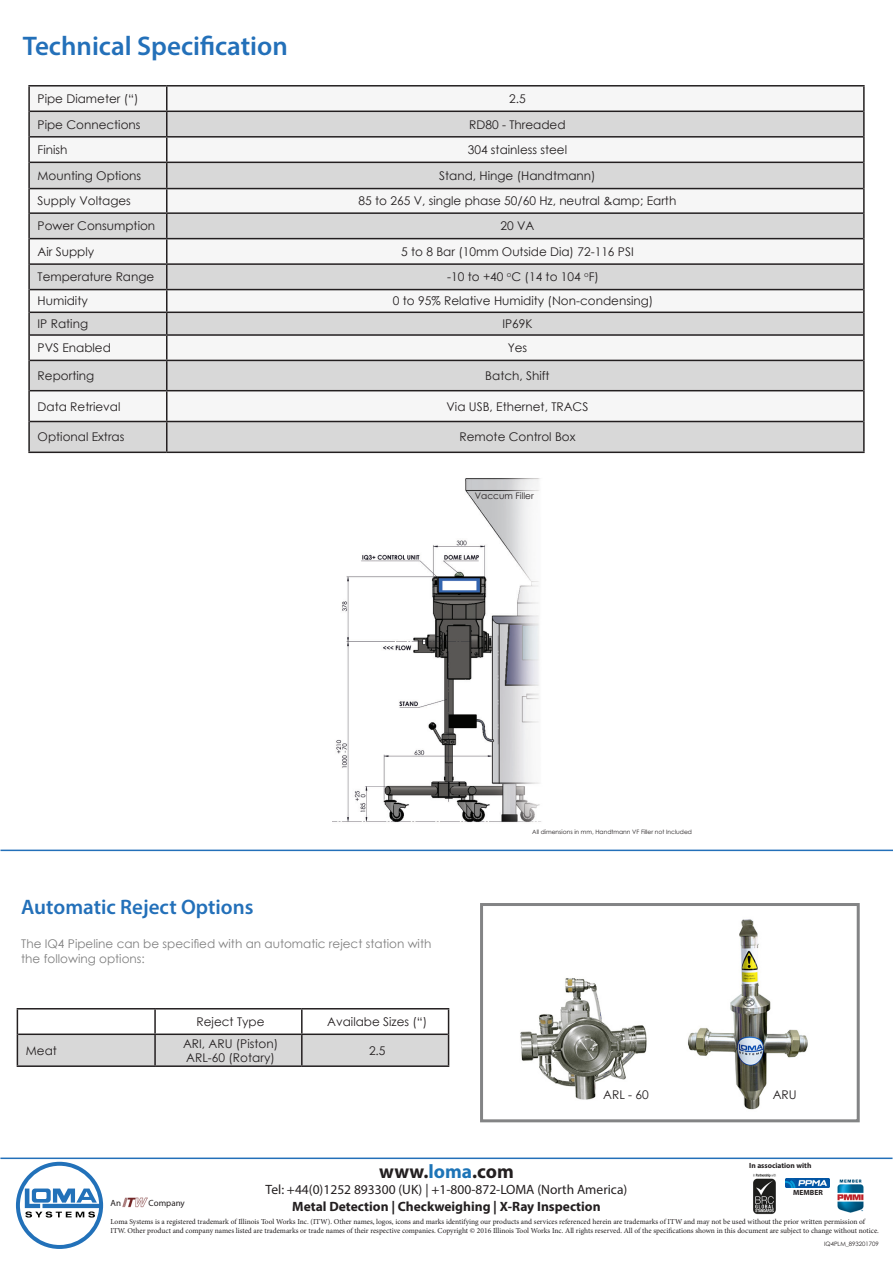
<style>
.page{position:relative;width:893px;height:1263px;background:#fff}
.page>*{position:absolute;margin:0;border:0;box-sizing:border-box;transform-origin:0 0}
.t1{font:600 27px "Myriad Pro";color:#2370b9}
.t2{font:600 21px "Myriad Pro";color:#2370b9}
.t3{font:700 19.5px "Myriad Pro";color:#231f20}
.t4{font:13.5px "Myriad Pro";color:#231f20}
.t5{font:700 13.5px "Myriad Pro";color:#231f20}
.t6{font:12px "Century Gothic";color:#231f20}
.t7{font:12px/14.4px "Century Gothic";color:#808080}
.t8{font:9px "Century Gothic";color:#231f20}
.t9{font:9px "Myriad Pro";color:#231f20}
.t10{font:7.5px "Minion Pro";color:#231f20}
.t11{font:700 7.5px "Myriad Pro";color:#231f20}
.t12{font:6px "Century Gothic";color:#231f20}
.s1{color:#1d74b7}
</style>
<div class="page">
<hr style="left:0;top:1157px;width:892px;height:2px;background:#2370b9">
<img style="left:122px;top:1197px;width:26px;height:11px">
<hr style="left:0;top:849px;width:893px;height:2px;background:#2370b9">
<img style="left:520px;top:919px;width:288px;height:191px">
<div style="left:480px;top:903px;width:380px;height:219px;border:3px solid #838485"></div>
<svg style="left:16px;top:1162px;width:87px;height:87px"></svg>
<img style="left:753px;top:1173px;width:23px;height:42px">
<img style="left:837px;top:1179px;width:27px;height:34px">
<img style="left:785px;top:1178px;width:44px;height:9px">
<div style="left:28px;top:85px;width:844px;height:378px;background:linear-gradient(to right,#fcfcfc,#fcfcfc)"></div>
<div style="left:30px;top:87px;width:833px;height:24px;background:#f6f6f6"></div>
<svg style="left:30px;top:112px;width:833px;height:340px;fill:#d8d8d8"></svg>
<hr style="left:167px;top:162px;width:696px;height:1px;background:#231f20">
<hr style="left:30px;top:188px;width:137px;height:1px;background:#231f20">
<hr style="left:167px;top:188px;width:696px;height:1px;background:#231f20">
<hr style="left:30px;top:212px;width:137px;height:2px;background:#231f20">
<hr style="left:167px;top:212px;width:696px;height:2px;background:#231f20">
<hr style="left:30px;top:238px;width:137px;height:1px;background:#231f20">
<hr style="left:167px;top:238px;width:696px;height:1px;background:#231f20">
<hr style="left:30px;top:263px;width:137px;height:2px;background:#231f20">
<hr style="left:167px;top:263px;width:696px;height:2px;background:#231f20">
<hr style="left:30px;top:289px;width:137px;height:1px;background:#231f20">
<hr style="left:167px;top:289px;width:696px;height:1px;background:#231f20">
<hr style="left:30px;top:312px;width:137px;height:1px;background:#231f20">
<hr style="left:167px;top:312px;width:696px;height:1px;background:#231f20">
<hr style="left:30px;top:334px;width:137px;height:2px;background:#231f20">
<hr style="left:167px;top:334px;width:696px;height:2px;background:#231f20">
<hr style="left:30px;top:360px;width:137px;height:1px;background:#231f20">
<hr style="left:167px;top:360px;width:696px;height:1px;background:#231f20">
<hr style="left:30px;top:390px;width:137px;height:1px;background:#231f20">
<hr style="left:167px;top:390px;width:696px;height:1px;background:#231f20">
<hr style="left:166px;top:391px;width:1px;height:30px;background:#231f20">
<hr style="left:30px;top:421px;width:137px;height:1px;background:#231f20">
<hr style="left:167px;top:421px;width:696px;height:1px;background:#231f20">
<hr style="left:166px;top:422px;width:1px;height:30px;background:#231f20">
<hr style="left:28px;top:452px;width:139px;height:1px;background:#231f20">
<hr style="left:167px;top:452px;width:698px;height:1px;background:#231f20">
<hr style="left:863px;top:87px;width:2px;height:24px;background:#231f20">
<hr style="left:863px;top:111px;width:2px;height:26px;background:#231f20">
<hr style="left:863px;top:137px;width:2px;height:25px;background:#231f20">
<hr style="left:28px;top:162px;width:2px;height:27px;background:#231f20">
<hr style="left:863px;top:162px;width:2px;height:27px;background:#231f20">
<hr style="left:28px;top:189px;width:2px;height:24px;background:#231f20">
<hr style="left:863px;top:189px;width:2px;height:24px;background:#231f20">
<hr style="left:28px;top:213px;width:2px;height:26px;background:#231f20">
<hr style="left:863px;top:213px;width:2px;height:26px;background:#231f20">
<hr style="left:28px;top:239px;width:2px;height:25px;background:#231f20">
<hr style="left:863px;top:239px;width:2px;height:25px;background:#231f20">
<hr style="left:28px;top:264px;width:2px;height:26px;background:#231f20">
<hr style="left:863px;top:264px;width:2px;height:26px;background:#231f20">
<hr style="left:28px;top:290px;width:2px;height:22px;background:#231f20">
<hr style="left:863px;top:290px;width:2px;height:22px;background:#231f20">
<hr style="left:28px;top:312px;width:2px;height:23px;background:#231f20">
<hr style="left:863px;top:312px;width:2px;height:23px;background:#231f20">
<hr style="left:28px;top:335px;width:2px;height:25px;background:#231f20">
<hr style="left:863px;top:335px;width:2px;height:25px;background:#231f20">
<hr style="left:28px;top:360px;width:2px;height:31px;background:#231f20">
<hr style="left:863px;top:360px;width:2px;height:31px;background:#231f20">
<hr style="left:28px;top:391px;width:2px;height:30px;background:#231f20">
<hr style="left:863px;top:391px;width:2px;height:30px;background:#231f20">
<hr style="left:28px;top:421px;width:2px;height:31px;background:#231f20">
<hr style="left:863px;top:421px;width:2px;height:31px;background:#231f20">
<hr style="left:167px;top:85px;width:698px;height:2px;background:#231f20">
<hr style="left:167px;top:111px;width:696px;height:1px;background:#231f20">
<hr style="left:167px;top:136px;width:696px;height:2px;background:#231f20">
<hr style="left:28px;top:85px;width:139px;height:2px;background:#231f20">
<hr style="left:30px;top:111px;width:137px;height:1px;background:#231f20">
<hr style="left:30px;top:136px;width:137px;height:2px;background:#231f20">
<svg style="left:166px;top:87px;width:1px;height:303px"></svg>
<hr style="left:30px;top:162px;width:137px;height:1px;background:#231f20">
<hr style="left:28px;top:87px;width:2px;height:24px;background:#231f20">
<hr style="left:28px;top:111px;width:2px;height:26px;background:#231f20">
<hr style="left:28px;top:137px;width:2px;height:25px;background:#231f20">
<hr style="left:17px;top:1065px;width:138px;height:2px;background:#231f20">
<hr style="left:155px;top:1065px;width:147px;height:2px;background:#231f20">
<hr style="left:302px;top:1065px;width:147px;height:2px;background:#231f20">
<hr style="left:155px;top:1008px;width:147px;height:1px;background:#231f20">
<hr style="left:302px;top:1008px;width:147px;height:1px;background:#231f20">
<hr style="left:17px;top:1008px;width:138px;height:1px;background:#231f20">
<svg style="left:17px;top:1009px;width:432px;height:57px"></svg>
<img style="left:332px;top:478px;width:209px;height:345px">
<p class="t1" style="left:23px;top:28px;width:266px">Technical Specification</p>
<p class="t6" style="left:38px;top:90px;width:103px">Pipe Diameter (“)</p>
<p class="t6" style="left:509px;top:90px;width:18px">2.5</p>
<p class="t6" style="left:38px;top:116px;width:104px">Pipe Connections</p>
<p class="t6" style="left:469px;top:116px;width:98px">RD80 - Threaded</p>
<p class="t6" style="left:38px;top:141px;width:31px">Finish</p>
<p class="t6" style="left:468px;top:141px;width:101px">304 stainless steel</p>
<p class="t6" style="left:38px;top:167px;width:105px">Mounting Options</p>
<p class="t6" style="left:439px;top:167px;width:158px">Stand, Hinge (Handtmann)</p>
<p class="t6" style="left:38px;top:193px;width:95px">Supply Voltages</p>
<p class="t6" style="left:359px;top:193px;width:319px">85 to 265 V, single phase 50/60 Hz, neutral &amp;amp; Earth</p>
<p class="t6" style="left:38px;top:218px;width:119px">Power Consumption</p>
<p class="t6" style="left:500px;top:218px;width:35px">20 VA</p>
<p class="t6" style="left:38px;top:243px;width:58px">Air Supply</p>
<p class="t6" style="left:401px;top:243px;width:234px">5 to 8 Bar (10mm Outside Dia) 72-116 PSI</p>
<p class="t6" style="left:38px;top:269px;width:118px">Temperature Range</p>
<p class="t6" style="left:447px;top:269px;width:153px">-10 to +40 <sup>o</sup>C (14 to 104 <sup>o</sup>F)</p>
<p class="t6" style="left:38px;top:293px;width:52px">Humidity</p>
<p class="t6" style="left:393px;top:293px;width:262px">0 to 95% Relative Humidity (Non-condensing)</p>
<p class="t6" style="left:38px;top:315px;width:52px">IP Rating</p>
<p class="t6" style="left:502px;top:315px;width:32px">IP69K</p>
<p class="t6" style="left:38px;top:339px;width:75px">PVS Enabled</p>
<p class="t6" style="left:508px;top:339px;width:21px">Yes</p>
<p class="t6" style="left:38px;top:367px;width:58px">Reporting</p>
<p class="t6" style="left:485px;top:367px;width:66px">Batch, Shift</p>
<p class="t6" style="left:38px;top:398px;width:84px">Data Retrieval</p>
<p class="t6" style="left:447px;top:398px;width:143px">Via USB, Ethernet, TRACS</p>
<p class="t6" style="left:38px;top:429px;width:88px">Optional Extras</p>
<p class="t6" style="left:459px;top:429px;width:118px">Remote Control Box</p>
<p class="t8" style="left:475px;top:489px;width:60px">Vaccum Filler</p>
<p class="t2" style="left:21px;top:894px;width:234px">Automatic Reject Options</p>
<p class="t7" style="left:21px;top:937px;width:412px">The IQ4 Pipeline can be specified with an automatic reject station with the following options:</p>
<p class="t6" style="left:26px;top:1042px;width:33px">Meat</p>
<p class="t6" style="left:197px;top:1013px;width:70px">Reject Type</p>
<p class="t6" style="left:327px;top:1013px;width:102px">Availabe Sizes (“)</p>
<p class="t6" style="left:183px;top:1035px;width:97px">ARI, ARU (Piston)</p>
<p class="t6" style="left:186px;top:1049px;width:90px">ARL-60 (Rotary)</p>
<p class="t6" style="left:369px;top:1042px;width:18px">2.5</p>
<p class="t12" style="left:532px;top:827px;width:161px">All dimensions in mm, Handtmann VF Filler not Included</p>
<p class="t6" style="left:603px;top:1086px;width:47px">ARL - 60</p>
<p class="t6" style="left:773px;top:1086px;width:26px">ARU</p>
<p class="t9" style="left:111px;top:1197px;width:12px">An</p>
<p class="t9" style="left:149px;top:1197px;width:38px">Company</p>
<p class="t3" style="left:379px;top:1159px;width:136px">www.<span class="s1">loma</span>.com</p>
<p class="t4" style="left:266px;top:1181px;width:363px">Tel: +44(0)1252 893300 (UK) | +1-800-872-LOMA (North America)</p>
<p class="t5" style="left:292px;top:1197px;width:310px">Metal Detection | Checkweighing | X-Ray Inspection</p>
<p class="t11" style="left:749px;top:1160px;width:64px">In association with</p>
<p class="t11" style="left:793px;top:1188px;width:31px">MEMBER</p>
<p class="t10" style="left:111px;top:1216px;width:756px">Loma Systems is a registered trademark of Illinois Tool Works Inc. (ITW). Other names, logos, icons and marks identifying our products and services referenced herein are trademarks of ITW and may not be used without the prior written permission of</p>
<p class="t10" style="left:111px;top:1225px;width:770px">ITW. Other product and company names listed are trademarks or trade names of their respective companies. Copyright © 2016 Illinois Tool Works Inc. All rights reserved. All of the specifications shown in this document are subject to change without notice.</p>
<p class="t12" style="left:824px;top:1240px;width:56px">IQ4PLM_893201709</p>
</div>
